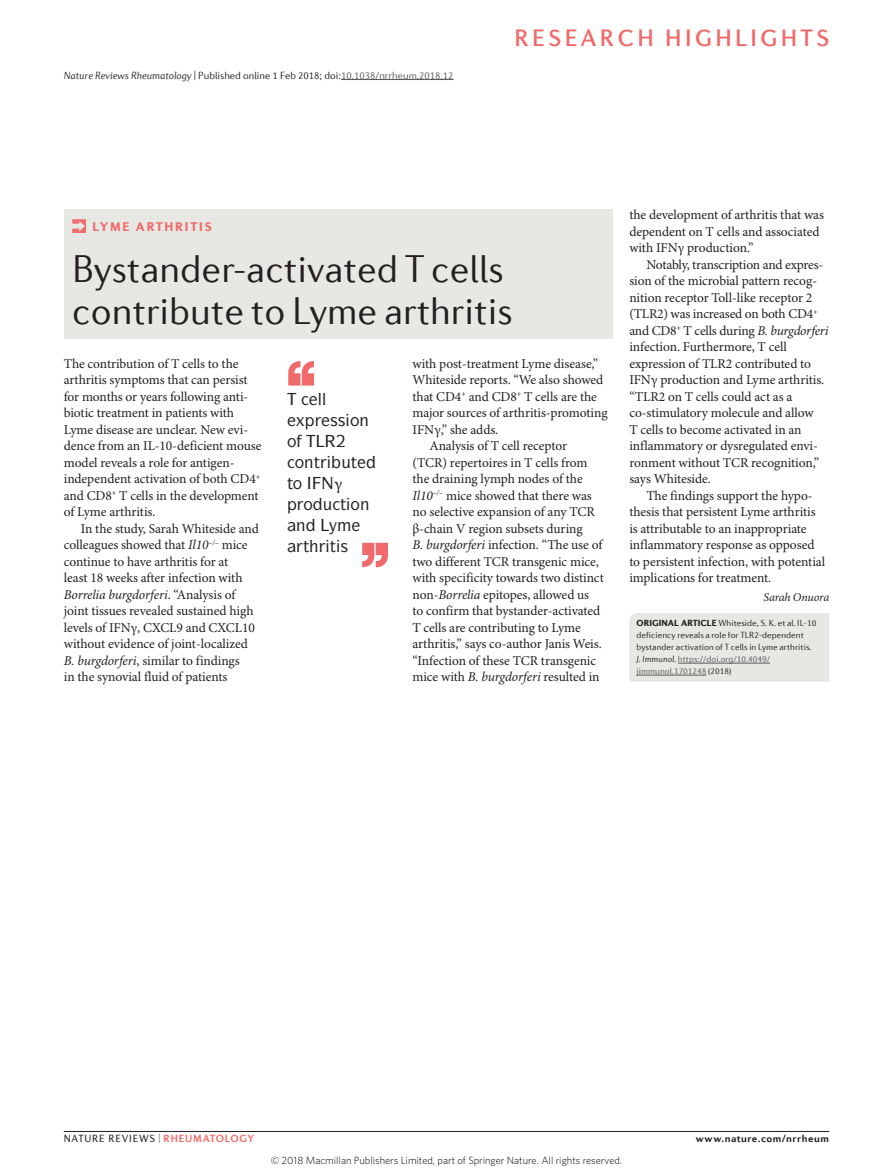
<style>
.page{position:relative;width:893px;height:1174px;background:#fff}
.page>*{position:absolute;margin:0;border:0;box-sizing:border-box;transform-origin:0 0}
.Title{font:300 39px/42px "Diverda Sans Com";color:#231f20}
.t1{font:500 24px "Diverda Sans Com";letter-spacing:.14em;color:#f16a6b}
.Pull_quote{font:500 16.5px/21px "ITC Symbol Std";color:#231f20}
.Pull_quote-2{font:16.5px "Minion Pro";color:#231f20}
.Body_text{font:13.5px/16.5px "Minion Pro";letter-spacing:-.005em;color:#231f20}
.Body_first{font:13.5px/16.5px "Minion Pro";letter-spacing:-.005em;color:#231f20}
.Strapline{font:900 12.75px "Diverda Sans Com";letter-spacing:.14em;color:#f16a6b}
.Author{font:italic 12px "Minion Pro";letter-spacing:-.015em;color:#231f20}
.AOP_line{font:300 10.5px "Diverda Sans Com";color:#231f20}
.t2{font:300 10.5px "Whitney";color:#000}
.t3{font:10.5px "Diverda Sans Com";letter-spacing:.075em;color:#231f20}
.t4{font:700 10.5px "Diverda Sans Com";letter-spacing:.045em;color:#231f20}
.Info_box_text{font:300 9px/12px "Diverda Sans Com";letter-spacing:.005em;color:#231f20}
.s1{font-style:italic}
.s2{color:#57585a}
.s3{font-weight:900}
.s4{font-weight:700;color:#f16a6b}
</style>
<div class="page">
<hr style="left:64px;top:1131px;width:765px;height:1px;background:#231f20">
<svg style="left:362px;top:543px;width:26px;height:24px"></svg>
<svg style="left:288px;top:361px;width:26px;height:24px"></svg>
<div style="left:64px;top:209px;width:548px;height:130px;background:#e7e7e3"></div>
<svg style="left:72px;top:219px;width:14px;height:14px"></svg>
<div style="left:629px;top:613px;width:200px;height:68px;background:#e7e7e3"></div>
<hr style="left:678px;top:663px;width:92px;height:1px;background:#57585a">
<hr style="left:637px;top:675px;width:70px;height:1px;background:#57585a">
<hr style="left:341px;top:79px;width:113px;height:1px;background:#57585a">
<p class="AOP_line" style="left:64px;top:69px;width:391px"><span class="s1">Nature Reviews Rheumatology</span> | Published online 1 Feb 2018; doi:<span class="s2">10.1038/nrrheum.2018.12</span></p>
<h2 class="t1" style="left:514px;top:24px;width:316px">RESEARCH HIGHLIGHTS</h2>
<p class="Strapline" style="left:92px;top:219px;width:121px">LYME ARTHRITIS</p>
<p class="Title" style="left:72px;top:248px;width:442px">Bystander-activated T cells contribute to Lyme arthritis</p>
<p class="Body_first" style="left:64px;top:356px;width:199px">The contribution of T cells to the arthritis symptoms that can persist for months or years following anti&shy;biotic treatment in patients with Lyme disease are unclear. New evi&shy;dence from an IL-10-deficient mouse model reveals a role for antigen&shy;independent activation of both CD4<sup>+ </sup>and CD8<sup>+</sup> T cells in the development of Lyme arthritis.</p>
<p class="Body_text" style="left:64px;top:521px;width:197px;text-indent:17px">In the study, Sarah Whiteside and colleagues showed that <span class="s1">Il10</span><sup>–/–</sup> mice continue to have arthritis for at<br>least 18 weeks after infection with <span class="s1">Borrelia burgdorferi</span>. “Analysis of joint tissues revealed sustained high levels of IFNγ, CXCL9 and CXCL10 without evidence of joint-localized <span class="s1">B. burgdorferi</span>, similar to findings<br>in the synovial fluid of patients</p>
<p class="Pull_quote" style="left:330px;top:409px;width:40px">▲▲ □■</p>
<p class="Pull_quote" style="left:295px;top:451px;width:27px">□■▼</p>
<p class="Pull_quote-2" style="left:334px;top:474px;width:10px">γ</p>
<p class="Pull_quote" style="left:296px;top:493px;width:75px;text-indent:7px">□ ◆▼□■ ■</p>
<p class="Pull_quote" style="left:303px;top:535px;width:47px">▼ ▼▲</p>
<p class="Body_text" style="left:412px;top:356px;width:197px">with post-treatment Lyme disease,”<br>Whiteside reports. “We also showed that CD4<sup>+</sup> and CD8<sup>+</sup> T cells are the major sources of arthritis-promoting<br>IFNγ,” she adds.</p>
<p class="Body_text" style="left:412px;top:438px;width:193px;text-indent:17px">Analysis of T cell receptor (TCR) repertoires in T cells from the draining lymph nodes of the <span class="s1">Il10</span><sup>–/–</sup> mice showed that there was no selective expansion of any TCR β-chain V region subsets during<br><span class="s1">B. burgdorferi</span> infection. “The use of two different TCR transgenic mice, with specificity towards two distinct non-<span class="s1">Borrelia</span> epitopes, allowed us<br>to confirm that bystander-activated T cells are contributing to Lyme arthritis,” says co-author Janis Weis. “Infection of these TCR transgenic mice with <span class="s1">B. burgdorferi</span> resulted in</p>
<p class="Body_text" style="left:629px;top:207px;width:196px">the development of arthritis that was dependent on T cells and associated with IFNγ production.”</p>
<p class="Body_text" style="left:629px;top:257px;width:201px;text-indent:17px">Notably, transcription and expres&shy;sion of the microbial pattern recog&shy;nition receptor Toll-like receptor 2 (TLR2) was increased on both CD4<sup>+ </sup>and CD8<sup>+</sup> T cells during <span class="s1">B. burgdorferi </span>infection. Furthermore, T cell expression of TLR2 contributed to IFNγ production and Lyme arthritis. “TLR2 on T cells could act as a co-stimulatory molecule and allow<br>T cells to become activated in an inflammatory or dysregulated envi&shy;ronment without TCR recognition,” says Whiteside.</p>
<p class="Body_text" style="left:629px;top:488px;width:197px;text-indent:17px">The findings support the hypo&shy;thesis that persistent Lyme arthritis is attributable to an inappropriate inflammatory response as opposed to persistent infection, with potential implications for treatment.</p>
<p class="Author" style="left:763px;top:590px;width:67px">Sarah Onuora</p>
<p class="Info_box_text" style="left:637px;top:617px;width:181px"><span class="s3">ORIGINAL ARTICLE</span> Whiteside, S. K. et al. IL-10 deficiency reveals a role for TLR2-dependent bystander activation of T cells in Lyme arthritis.<br><span class="s1">J. Immunol.</span> <span class="s2">https://doi.org/10.4049/ jimmunol.1701248</span> (2018)</p>
<p class="t3" style="left:64px;top:1132px;width:192px">NATURE REVIEWS | <span class="s4">RHEUMATOLOGY</span></p>
<p class="t4" style="left:696px;top:1132px;width:135px">www.nature.com/nrrheum</p>
<p class="t2" style="left:271px;top:1153px;width:353px">© 2018 Macmillan Publishers Limited, part of Springer Nature. All rights reserved.</p>
</div>
